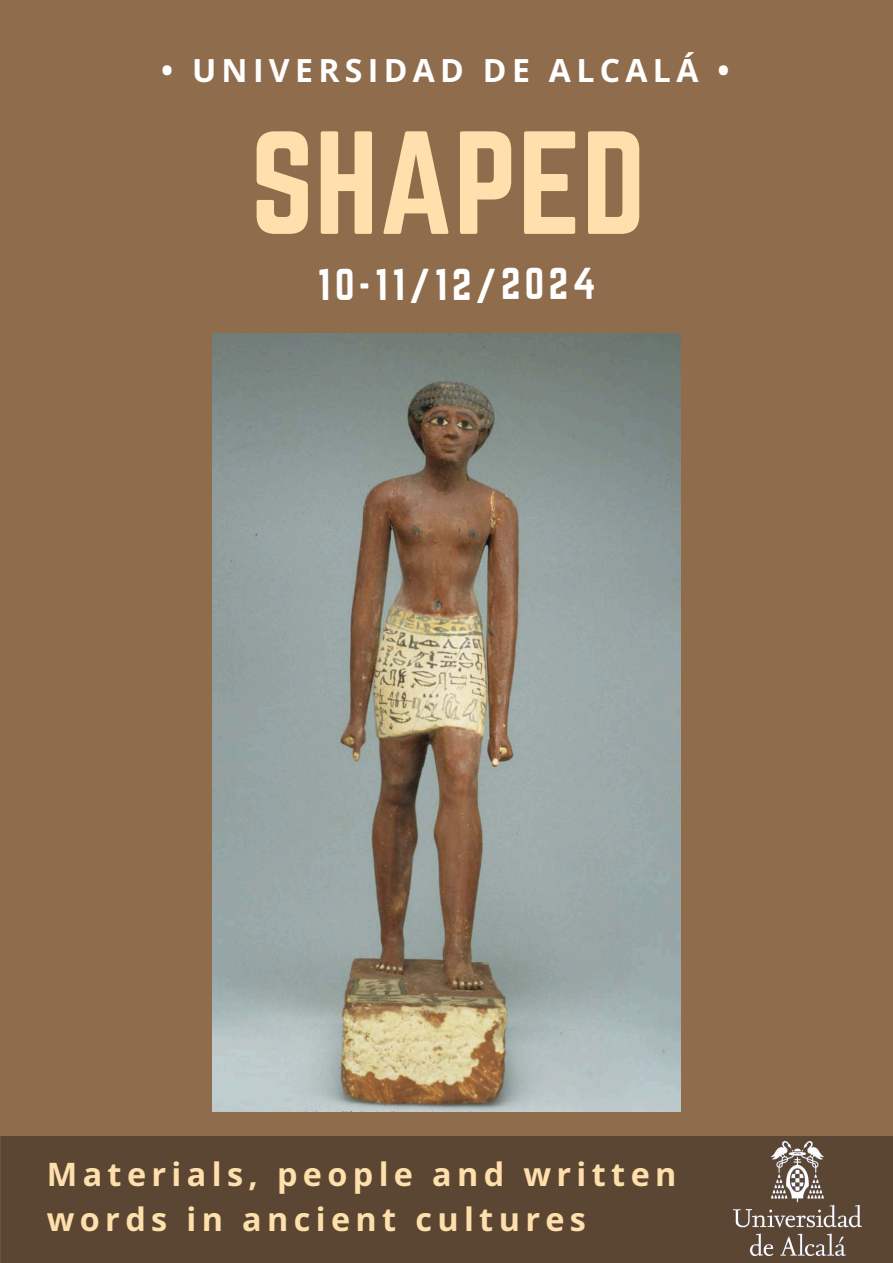
<style>
.page{position:relative;width:893px;height:1263px;background:#8f6c4b}
.page>*{position:absolute;margin:0;border:0;box-sizing:border-box;transform-origin:0 0}
.t1{font:128.18px "Norwester";color:#ffe0ac}
.t2{font:39px "Norwester";letter-spacing:.11em;color:#fff}
.t3{font:700 32.4px/44.9px "Open Sans Hebrew";letter-spacing:.165em;color:#ffe0ac}
.t4{font:700 32.1px "Open Sans Hebrew";letter-spacing:.165em;color:#fff}
</style>
<div class="page">
<div style="left:0;top:1136px;width:893px;height:127px;background:#5a4632"></div>
<img style="left:733px;top:1141px;width:129px;height:114px">
<img style="left:212px;top:334px;width:469px;height:777px">
<p class="t4" style="left:161px;top:48px;width:570px">• UNIVERSIDAD DE ALCALÁ •</p>
<p class="t1" style="left:250px;top:106px;width:397px">SHAPED</p>
<p class="t2" style="left:318px;top:261px;width:280px">10-11/12/2024</p>
<p class="t3" style="left:47px;top:1151px;width:631px">Materials, people and written words in ancient cultures</p>
</div>
